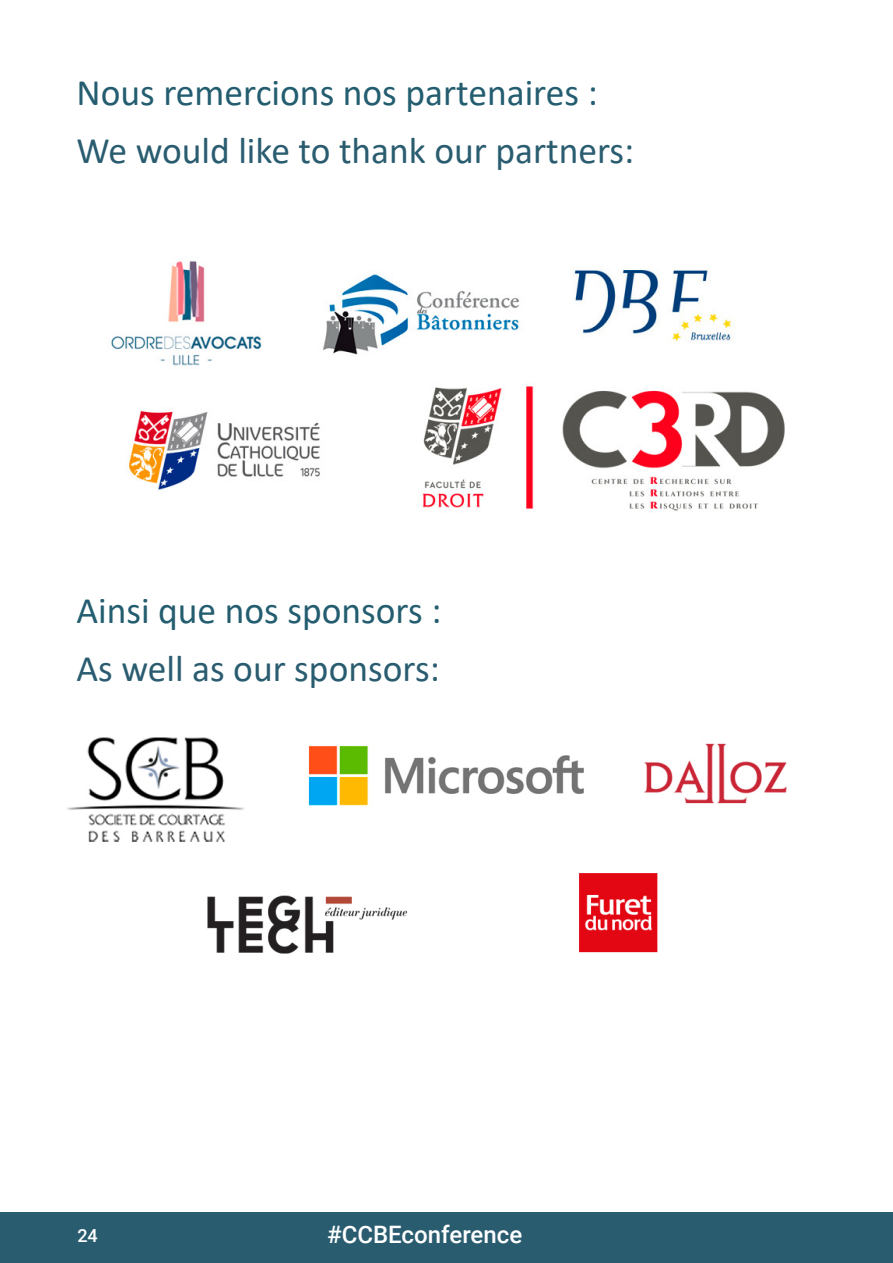
<style>
.page{position:relative;width:893px;height:1263px;background:#fff}
.page>*{position:absolute;margin:0;border:0;box-sizing:border-box;transform-origin:0 0}
.Programme_speakers{font:37.5px "Calibri";color:#2a5c70}
.Programme_intervenan{font:37.5px "Calibri";color:#235d6f}
.t1{font:500 24px "Roboto";color:#fff}
.t2{font:500 18px "Roboto";color:#fff}
</style>
<div class="page">
<div style="left:0;top:1212px;width:893px;height:51px;background:#2a5c70"></div>
<img style="left:111px;top:260px;width:674px;height:251px">
<img style="left:67px;top:737px;width:720px;height:217px">
<p class="Programme_intervenan" style="left:77px;top:67px;width:523px">Nous remercions nos partenaires :</p>
<p class="Programme_speakers" style="left:77px;top:125px;width:559px">We would like to thank our partners:</p>
<p class="Programme_intervenan" style="left:77px;top:585px;width:366px">Ainsi que nos sponsors :</p>
<p class="Programme_speakers" style="left:77px;top:643px;width:365px">As well as our sponsors:</p>
<p class="t2" style="left:77px;top:1223px;width:22px">24</p>
<p class="t1" style="left:327px;top:1217px;width:197px">#CCBEconference</p>
</div>
